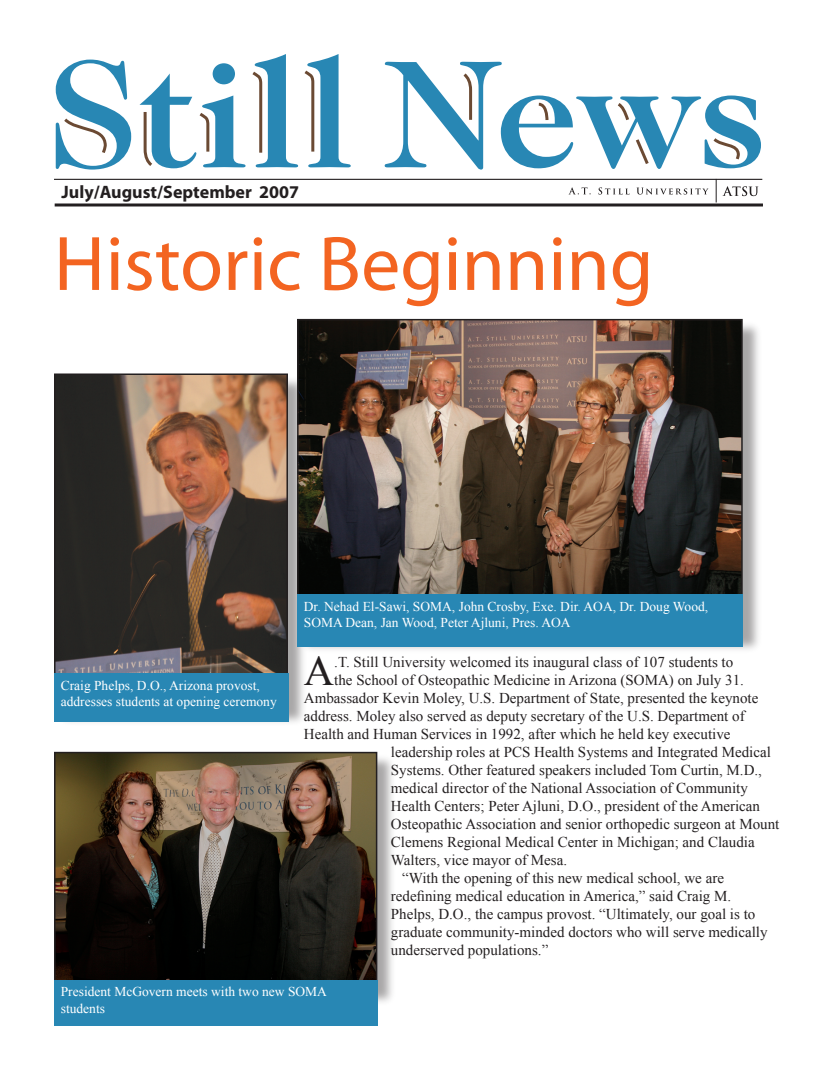
<style>
.page{position:relative;width:817px;height:1080px;background:#fff}
.page>*{position:absolute;margin:0;border:0;box-sizing:border-box;transform-origin:0 0}
.t1{font:78px "Myriad Pro";color:#f36421}
.t2{font:42.15px "Times New Roman";color:#231f20}
.t3{font:700 18px "Myriad Pro";color:#231f20}
.t4{font:15px/18px "Times New Roman";color:#231f20}
.t5{font:13.5px/16.2px "Times New Roman";color:#fff}
</style>
<div class="page">
<hr style="left:55px;top:203px;width:708px;height:3px;background:#231f20">
<hr style="left:54px;top:179px;width:708px;height:1px;background:#231f20">
<svg style="left:56px;top:60px;width:69px;height:110px"></svg>
<svg style="left:214px;top:63px;width:19px;height:5px"></svg>
<svg style="left:255px;top:54px;width:31px;height:14px"></svg>
<svg style="left:307px;top:54px;width:32px;height:14px"></svg>
<svg style="left:385px;top:62px;width:376px;height:108px"></svg>
<svg style="left:61px;top:68px;width:680px;height:101px"></svg>
<svg style="left:569px;top:187px;width:21px;height:7px"></svg>
<svg style="left:598px;top:187px;width:32px;height:8px"></svg>
<svg style="left:637px;top:188px;width:71px;height:7px"></svg>
<svg style="left:716px;top:179px;width:42px;height:23px"></svg>
<div style="left:56px;top:375px;width:252px;height:352px;background:#231f20;opacity:.4"></div>
<img style="left:57px;top:377px;width:228px;height:296px">
<div style="left:54px;top:374px;width:234px;height:333px;border:2px solid #231f20"></div>
<div style="left:298px;top:320px;width:465px;height:335px;background:#231f20;opacity:.4"></div>
<img style="left:300px;top:322px;width:439px;height:273px">
<div style="left:297px;top:319px;width:445px;height:315px;border:2px solid #231f20"></div>
<div style="left:56px;top:753px;width:341px;height:253px;background:#231f20;opacity:.4"></div>
<img style="left:57px;top:755px;width:317px;height:225px">
<div style="left:54px;top:752px;width:323px;height:235px;border:2px solid #231f20"></div>
<div style="left:297px;top:595px;width:445px;height:52px;background:#2887b4"></div>
<div style="left:54px;top:673px;width:234px;height:49px;background:#2887b4"></div>
<div style="left:54px;top:980px;width:323px;height:46px;background:#2887b4"></div>
<p class="t3" style="left:62px;top:182px;width:239px">July/August/September 2007</p>
<p class="t1" style="left:54px;top:221px;width:601px">Historic Beginning</p>
<p class="t5" style="left:61px;top:677px;width:217px">Craig Phelps, D.O., Arizona provost, addresses students at opening ceremony</p>
<p class="t5" style="left:304px;top:598px;width:406px">Dr. Nehad El-Sawi, SOMA, John Crosby, Exe. Dir. AOA, Dr. Doug Wood,<br>SOMA Dean, Jan Wood, Peter Ajluni, Pres. AOA</p>
<p class="t2" style="left:304px;top:642px;width:32px">A</p>
<p class="t4" style="left:334px;top:653px;width:400px">.T. Still University welcomed its inaugural class of 107 students to</p>
<p class="t4" style="left:334px;top:671px;width:411px">the School of Osteopathic Medicine in Arizona (SOMA) on July 31.</p>
<p class="t4" style="left:304px;top:689px;width:456px">Ambassador Kevin Moley, U.S. Department of State, presented the keynote</p>
<p class="t4" style="left:304px;top:707px;width:442px">address. Moley also served as deputy secretary of the U.S. Department of</p>
<p class="t4" style="left:304px;top:725px;width:428px">Health and Human Services in 1992, after which he held key executive</p>
<p class="t4" style="left:391px;top:743px;width:381px">leadership roles at PCS Health Systems and Integrated Medical</p>
<p class="t4" style="left:391px;top:761px;width:373px">Systems. Other featured speakers included Tom Curtin, M.D.,</p>
<p class="t4" style="left:391px;top:779px;width:359px">medical director of the National Association of Community</p>
<p class="t4" style="left:391px;top:797px;width:371px">Health Centers; Peter Ajluni, D.O., president of the American</p>
<p class="t4" style="left:391px;top:815px;width:390px">Osteopathic Association and senior orthopedic surgeon at Mount</p>
<p class="t4" style="left:391px;top:833px;width:365px">Clemens Regional Medical Center in Michigan; and Claudia</p>
<p class="t4" style="left:391px;top:851px;width:178px">Walters, vice mayor of Mesa.</p>
<p class="t4" style="left:391px;top:869px;width:378px;text-indent:11px">“With the opening of this new medical school, we are redefining medical education in America,” said Craig M.<br>Phelps, D.O., the campus provost. “Ultimately, our goal is to graduate community-minded doctors who will serve medically underserved populations.”</p>
<p class="t5" style="left:61px;top:984px;width:268px">President McGovern meets with two new SOMA students</p>
</div>
